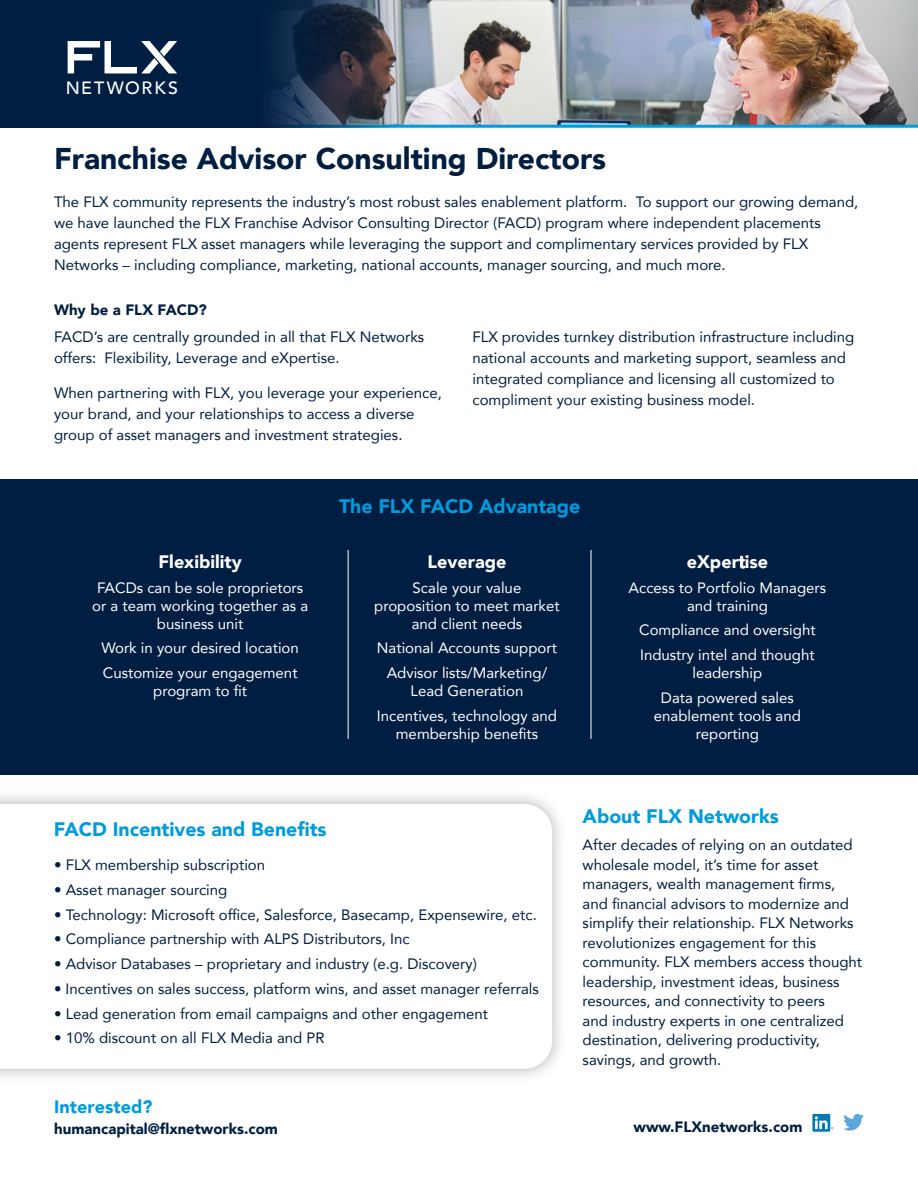
<style>
.page{position:relative;width:918px;height:1188px;background:#fff}
.page>*{position:absolute;margin:0;border:0;box-sizing:border-box;transform-origin:0 0}
.t1{font:900 30px "Avenir";color:#001e41}
.t2{font:900 19.5px "Avenir";color:#009bde}
.t3{font:900 18px "Avenir";color:#fff}
.t4{font:900 18px "Avenir";color:#009bde}
.t5{font:500 17.7px "Avenir";letter-spacing:.12em;color:#fff}
.t6{font:15px/19.5px "Avenir";color:#001e41}
.t7{font:15px/18px "Avenir";color:#fff;text-align:center}
.t8{font:900 15px "Avenir";color:#001e41}
.s1{font-family:"Arial Rounded MT Bold";font-weight:400;font-size:16.5px}
</style>
<div class="page">
<div style="left:0;top:789px;width:567px;height:295px;background:#231f20;opacity:.35"></div>
<svg style="left:0;top:804px;width:552px;height:265px"></svg>
<img style="left:394px;top:0;width:524px;height:128px">
<svg style="left:0;top:0;width:394px;height:128px;fill:#001e41"></svg>
<svg style="left:68px;top:41px;width:109px;height:32px"></svg>
<div style="left:0;top:479px;width:918px;height:296px;background:#001e41"></div>
<div style="left:812px;top:1114px;width:18px;height:18px;background:#007bb6"></div>
<svg style="left:815px;top:1116px;width:18px;height:13px"></svg>
<svg style="left:843px;top:1114px;width:21px;height:17px"></svg>
<hr style="left:348px;top:550px;width:1px;height:189px;background:#fff">
<hr style="left:591px;top:550px;width:1px;height:189px;background:#fff">
<p class="t5" style="left:66px;top:73px;width:113px">NETWORKS</p>
<p class="t1" style="left:54px;top:133px;width:554px">Franchise Advisor Consulting Directors</p>
<p class="t6" style="left:54px;top:191px;width:806px;line-height:21px">The FLX community represents the industry’s most robust sales enablement platform. To support our growing demand, we have launched the FLX Franchise Advisor Consulting Director (FACD) program where independent placements agents represent FLX asset managers while leveraging the support and complimentary services provided by FLX Networks – including compliance, marketing, national accounts, manager sourcing, and much more.</p>
<p class="t8" style="left:54px;top:297px;width:154px">Why be a FLX FACD?</p>
<p class="t6" style="left:54px;top:326px;width:372px;line-height:21px">FACD’s are centrally grounded in all that FLX Networks offers: Flexibility, Leverage and eXpertise.</p>
<p class="t6" style="left:54px;top:382px;width:390px;line-height:21px">When partnering with FLX, you leverage your experience, your brand, and your relationships to access a diverse group of asset managers and investment strategies.</p>
<p class="t6" style="left:472px;top:326px;width:383px;line-height:21px">FLX provides turnkey distribution infrastructure including national accounts and marketing support, seamless and integrated compliance and licensing all customized to compliment your existing business model.</p>
<p class="t3" style="left:159px;top:546px;width:85px">Flexibility</p>
<p class="t7" style="left:92px;top:578px;width:217px">FACDs can be sole proprietors or a team working together as a business unit</p>
<p class="t7" style="left:102px;top:639px;width:199px">Work in your desired location</p>
<p class="t7" style="left:103px;top:664px;width:196px">Customize your engagement program to fit</p>
<p class="t2" style="left:339px;top:490px;width:243px">The FLX FACD Advantage</p>
<p class="t3" style="left:427px;top:546px;width:81px">Leverage</p>
<p class="t7" style="left:374px;top:578px;width:187px">Scale your value proposition to meet market and client needs</p>
<p class="t7" style="left:377px;top:639px;width:182px">National Accounts support</p>
<p class="t7" style="left:387px;top:664px;width:162px">Advisor lists/Marketing/<br>Lead Generation</p>
<p class="t7" style="left:377px;top:706px;width:182px">Incentives, technology and membership benefits</p>
<p class="t3" style="left:687px;top:546px;width:83px">eXper<span class="s1">t</span>ise</p>
<p class="t7" style="left:629px;top:578px;width:199px">Access to Portfolio Managers and training</p>
<p class="t7" style="left:639px;top:617px;width:178px;line-height:24.8px;text-align:left">Compliance and oversight<br>Industry intel and thought</p>
<p class="t7" style="left:661px;top:660px;width:134px;line-height:24.8px">leadership<br>Data powered sales</p>
<p class="t7" style="left:654px;top:706px;width:149px">enablement tools and reporting</p>
<p class="t2" style="left:54px;top:812px;width:274px">FACD Incentives and Benefits</p>
<p class="t2" style="left:583px;top:800px;width:198px">About FLX Networks</p>
<p class="t6" style="left:54px;top:855px;width:213px">• FLX membership subscription</p>
<p class="t6" style="left:54px;top:879px;width:175px">• Asset manager sourcing</p>
<p class="t6" style="left:54px;top:904px;width:484px">• Technology: Microsoft office, Salesforce, Basecamp, Expensewire, etc.</p>
<p class="t6" style="left:54px;top:929px;width:357px">• Compliance partnership with ALPS Distributors, Inc</p>
<p class="t6" style="left:54px;top:954px;width:424px">• Advisor Databases – proprietary and industry (e.g. Discovery)</p>
<p class="t6" style="left:54px;top:978px;width:486px">• Incentives on sales success, platform wins, and asset manager referrals</p>
<p class="t6" style="left:54px;top:1003px;width:436px">• Lead generation from email campaigns and other engagement</p>
<p class="t6" style="left:54px;top:1028px;width:272px">• 10% discount on all FLX Media and PR</p>
<p class="t4" style="left:54px;top:1091px;width:100px">Interested?</p>
<p class="t8" style="left:54px;top:1116px;width:225px">humancapital@flxnetworks.com</p>
<p class="t6" style="left:583px;top:835px;width:281px">After decades of relying on an outdated wholesale model, it’s time for asset managers, wealth management firms, and financial advisors to modernize and simplify their relationship. FLX Networks revolutionizes engagement for this community. FLX members access thought leadership, investment ideas, business resources, and connectivity to peers<br>and industry experts in one centralized destination, delivering productivity, savings, and growth.</p>
<p class="t8" style="left:634px;top:1114px;width:170px">www.FLXnetworks.com</p>
</div>
